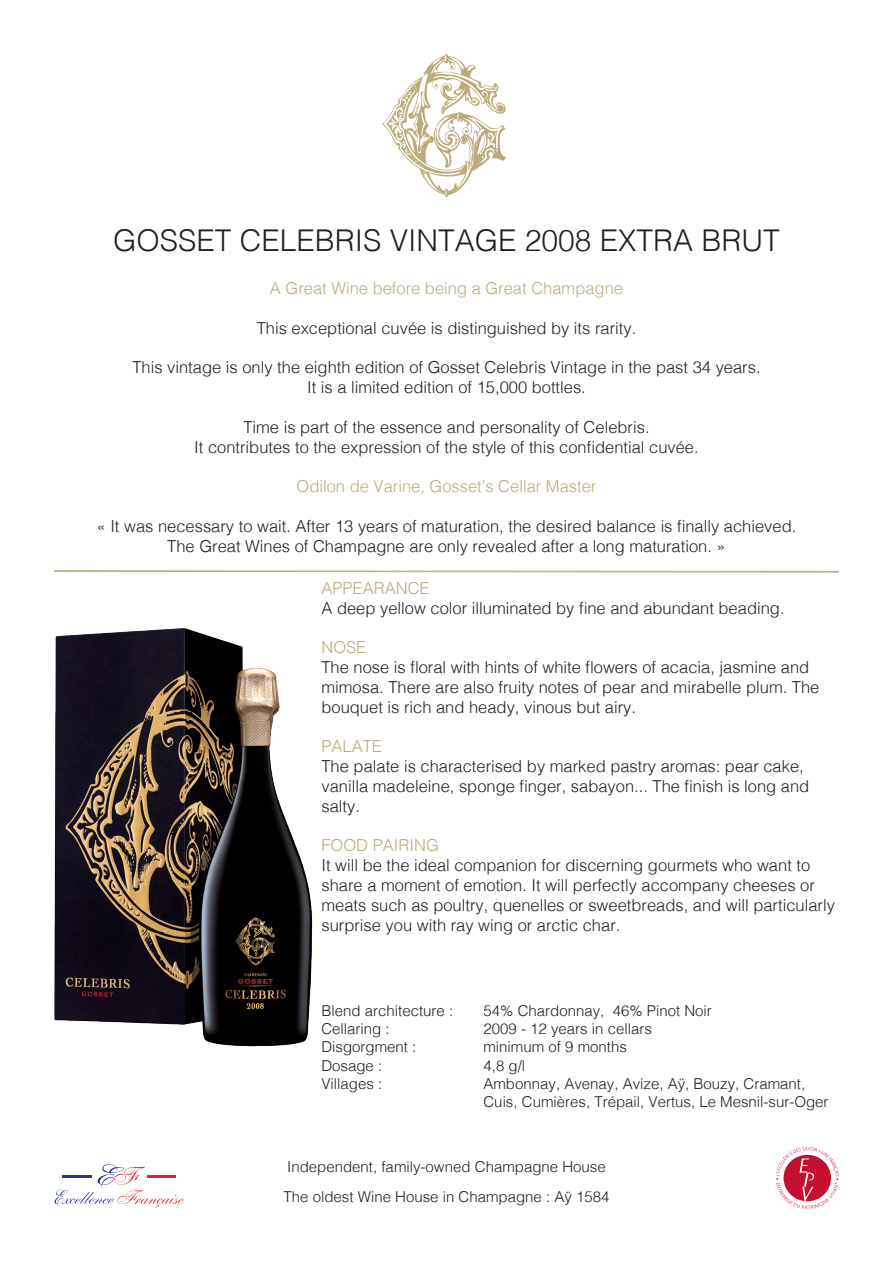
<style>
.page{position:relative;width:893px;height:1263px;background:#fff}
.page>*{position:absolute;margin:0;border:0;box-sizing:border-box;transform-origin:0 0}
.t1{font:300 30px "Helvetica";color:#231f20}
.t2{font:300 16.5px/19.8px "Helvetica";color:#231f20}
.t3{font:300 16.5px "Helvetica";color:#bbab7c}
.t4{font:300 15px "Helvetica";color:#231f20}
</style>
<div class="page">
<svg style="left:776px;top:1147px;width:63px;height:62px"></svg>
<svg style="left:54px;top:1164px;width:130px;height:43px"></svg>
<hr style="left:63px;top:1175px;width:29px;height:3px;background:#293695">
<hr style="left:147px;top:1175px;width:29px;height:3px;background:#ee1d23">
<svg style="left:54px;top:571px;width:785px;height:1px"></svg>
<svg style="left:382px;top:54px;width:124px;height:143px"></svg>
<img style="left:54px;top:628px;width:259px;height:419px">
<p class="t1" style="left:113px;top:215px;width:668px">GOSSET CELEBRIS VINTAGE 2008 EXTRA BRUT</p>
<p class="t3" style="left:270px;top:274px;width:355px">A Great Wine before being a Great Champagne</p>
<p class="t2" style="left:257px;top:317px;width:381px">This exceptional cuvée is distinguished by its rarity.</p>
<p class="t2" style="left:132px;top:356px;width:630px">This vintage is only the eighth edition of Gosset Celebris Vintage in the past 34 years.</p>
<p class="t2" style="left:307px;top:376px;width:280px">It is a limited edition of 15,000 bottles.</p>
<p class="t2" style="left:243px;top:416px;width:408px">Time is part of the essence and personality of Celebris.</p>
<p class="t2" style="left:194px;top:436px;width:506px">It contributes to the expression of the style of this confidential cuvée.</p>
<p class="t3" style="left:297px;top:472px;width:301px">Odilon de Varine, Gosset’s Cellar Master</p>
<p class="t2" style="left:97px;top:515px;width:701px">« It was necessary to wait. After 13 years of maturation, the desired balance is finally achieved.</p>
<p class="t2" style="left:167px;top:535px;width:560px">The Great Wines of Champagne are only revealed after a long maturation. »</p>
<p class="t3" style="left:321px;top:574px;width:110px">APPEARANCE</p>
<p class="t2" style="left:321px;top:597px;width:465px">A deep yellow color illuminated by fine and abundant beading.</p>
<p class="t3" style="left:321px;top:633px;width:46px">NOSE</p>
<p class="t2" style="left:321px;top:656px;width:499px">The nose is floral with hints of white flowers of acacia, jasmine and mimosa. There are also fruity notes of pear and mirabelle plum. The bouquet is rich and heady, vinous but airy.</p>
<p class="t3" style="left:321px;top:732px;width:62px">PALATE</p>
<p class="t2" style="left:321px;top:755px;width:484px">The palate is characterised by marked pastry aromas: pear cake,</p>
<p class="t2" style="left:321px;top:775px;width:489px">vanilla madeleine, sponge finger, sabayon... The finish is long and salty.</p>
<p class="t3" style="left:321px;top:831px;width:119px">FOOD PAIRING</p>
<p class="t2" style="left:321px;top:854px;width:515px">It will be the ideal companion for discerning gourmets who want to share a moment of emotion. It will perfectly accompany cheeses or meats such as poultry, quenelles or sweetbreads, and will particularly surprise you with ray wing or arctic char.</p>
<p class="t4" style="left:321px;top:998px;width:133px">Blend architecture :</p>
<p class="t4" style="left:483px;top:998px;width:230px">54% Chardonnay, 46% Pinot Noir</p>
<p class="t4" style="left:321px;top:1016px;width:70px">Cellaring :</p>
<p class="t4" style="left:483px;top:1016px;width:170px">2009 - 12 years in cellars</p>
<p class="t4" style="left:321px;top:1034px;width:97px">Disgorgment :</p>
<p class="t4" style="left:483px;top:1034px;width:145px">minimum of 9 months</p>
<p class="t4" style="left:321px;top:1052px;width:62px">Dosage :</p>
<p class="t4" style="left:483px;top:1052px;width:43px">4,8 g/l</p>
<p class="t4" style="left:321px;top:1070px;width:62px">Villages :</p>
<p class="t4" style="left:483px;top:1070px;width:323px">Ambonnay, Avenay, Avize, Aÿ, Bouzy, Cramant,</p>
<p class="t4" style="left:483px;top:1088px;width:347px">Cuis, Cumières, Trépail, Vertus, Le Mesnil-sur-Oger</p>
<p class="t4" style="left:287px;top:1154px;width:320px">Independent, family-owned Champagne House</p>
<p class="t4" style="left:283px;top:1184px;width:327px">The oldest Wine House in Champagne : Aÿ 1584</p>
</div>
